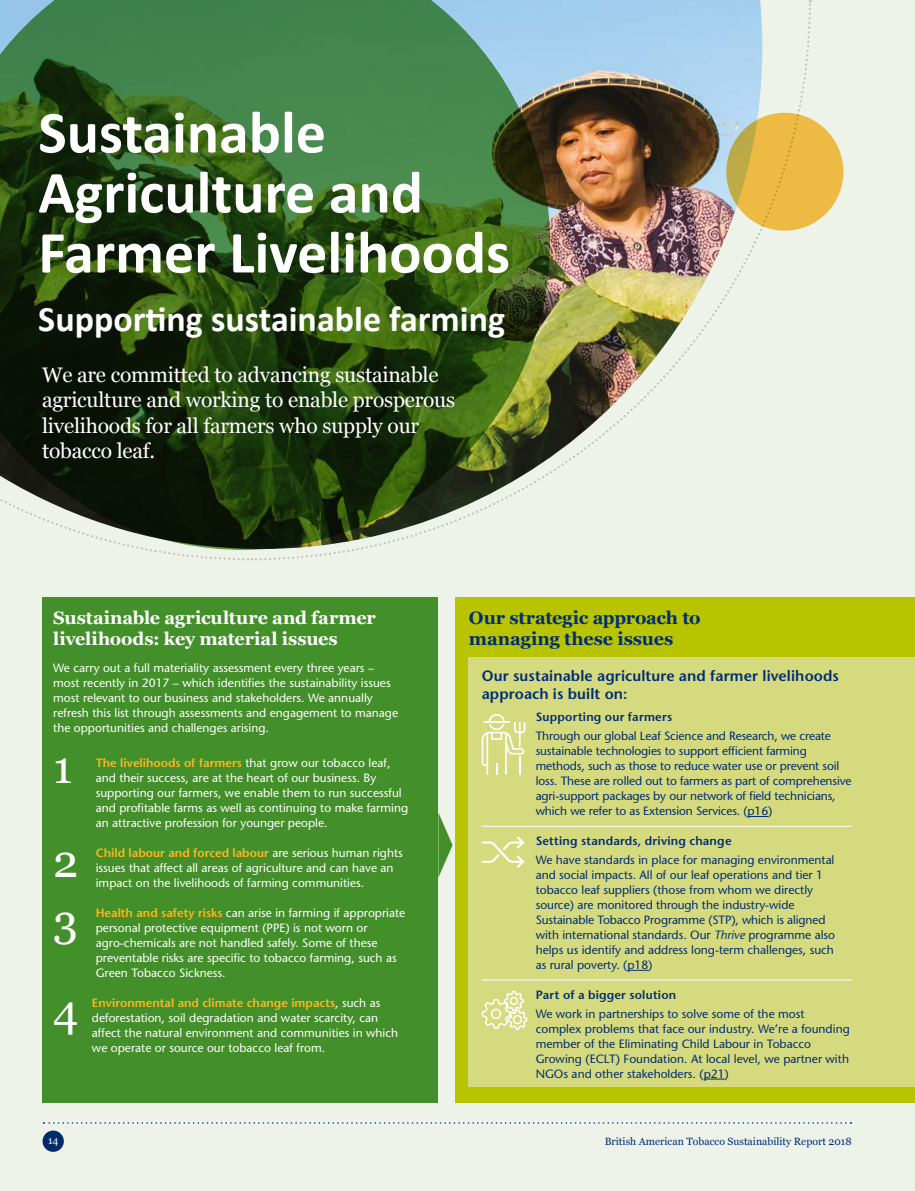
<style>
.page{position:relative;width:915px;height:1191px;background:#fff}
.page>*{position:absolute;margin:0;border:0;box-sizing:border-box;transform-origin:0 0}
.t1{font:700 60px/60px "Calibri";color:#fff}
.t2{font:45px "Georgia";color:#fff}
.t3{font:700 36px "Calibri";color:#fff}
.t4{font:21px/25.5px "Georgia";letter-spacing:-.01em;color:#fff}
.t5{font:700 18px/21px "Georgia";letter-spacing:-.01em;color:#fff}
.t6{font:700 18px/21px "Georgia";letter-spacing:-.01em;color:#002d74}
.t7{font:600 15px/18px "Stone Sans Std";letter-spacing:.01em;color:#002d74}
.t8{font:500 12px/15px "Stone Sans Std";color:#fff}
.t9{font:500 12px/15px "Stone Sans Std";color:#002d74}
.t10{font:10.5px "Georgia";color:#002d74}
.t11{font:10.5px "Georgia";color:#fff}
.s1{font-weight:600;color:#ffb71e}
.s2{font-weight:600}
.s3{font-style:italic}
</style>
<div class="page">
<div style="left:0;top:0;width:914px;height:1191px;background:#edf3e9"></div>
<div style="left:455px;top:597px;width:459px;height:506px;background:#b9c400"></div>
<img style="left:550px;top:0;width:212px;height:474px">
<svg style="left:0;top:0;width:550px;height:550px;background:#37592d"></svg>
<svg style="left:726px;top:113px;width:117px;height:118px;background:#e6b845"></svg>
<div style="left:43px;top:597px;width:395px;height:506px;background:#438f29"></div>
<svg style="left:438px;top:812px;width:14px;height:65px"></svg>
<div style="left:468px;top:657px;width:446px;height:430px;background:#d6da7e"></div>
<hr style="left:481px;top:826px;width:370px;height:1px;background:#fff">
<svg style="left:747px;top:816px;width:20px;height:1px"></svg>
<hr style="left:481px;top:979px;width:370px;height:1px;background:#fff">
<svg style="left:627px;top:970px;width:21px;height:1px"></svg>
<svg style="left:703px;top:1078px;width:21px;height:1px"></svg>
<svg style="left:481px;top:714px;width:44px;height:60px"></svg>
<svg style="left:481px;top:836px;width:43px;height:31px"></svg>
<svg style="left:481px;top:990px;width:47px;height:40px"></svg>
<div style="left:43px;top:1130px;width:21px;height:21px;background:#002a69;border-radius:50%"></div>
<svg style="left:43px;top:1122px;width:808px;height:1px"></svg>
<p class="t1" style="left:38px;top:100px;width:473px">Sustainable<br>Agriculture and<br>Farmer Livelihoods</p>
<p class="t3" style="left:38px;top:294px;width:468px">Supporting sustainable farming</p>
<p class="t4" style="left:42px;top:361px;width:414px">We are committed to advancing sustainable agriculture and working to enable prosperous livelihoods for all farmers who supply our tobacco leaf.</p>
<p class="t5" style="left:53px;top:606px;width:324px">Sustainable agriculture and farmer livelihoods: key material issues</p>
<p class="t8" style="left:53px;top:660px;width:346px">We carry out a full materiality assessment every three years – most recently in 2017 – which identifies the sustainability issues most relevant to our business and stakeholders. We annually refresh this list through assessments and engagement to manage the opportunities and challenges arising.</p>
<p class="t2" style="left:53px;top:735px;width:21px">1</p>
<p class="t8" style="left:96px;top:755px;width:314px"><span class="s1">The livelihoods of farmers</span> that grow our tobacco leaf, and their success, are at the heart of our business. By supporting our farmers, we enable them to run successful and profitable farms as well as continuing to make farming an attractive profession for younger people.</p>
<p class="t2" style="left:53px;top:828px;width:27px">2</p>
<p class="t8" style="left:96px;top:845px;width:308px"><span class="s1">Child labour and forced labour</span> are serious human rights issues that affect all areas of agriculture and can have an impact on the livelihoods of farming communities.</p>
<p class="t2" style="left:53px;top:888px;width:26px">3</p>
<p class="t8" style="left:96px;top:905px;width:311px"><span class="s1">Health and safety risks</span> can arise in farming if appropriate personal protective equipment (PPE) is not worn or agro-chemicals are not handled safely. Some of these preventable risks are specific to tobacco farming, such as Green Tobacco Sickness.</p>
<p class="t2" style="left:53px;top:978px;width:27px">4</p>
<p class="t8" style="left:92px;top:995px;width:308px"><span class="s1">Environmental and climate change impacts</span>, such as deforestation, soil degradation and water scarcity, can affect the natural environment and communities in which we operate or source our tobacco leaf from.</p>
<p class="t6" style="left:468px;top:606px;width:233px">Our strategic approach to managing these issues</p>
<p class="t7" style="left:481px;top:666px;width:358px">Our sustainable agriculture and farmer livelihoods approach is built on:</p>
<p class="t9" style="left:535px;top:708px;width:297px;line-height:18.8px"><span class="s2">Supporting our farmers<br></span>Through our global Leaf Science and Research, we create</p>
<p class="t9" style="left:535px;top:743px;width:317px">sustainable technologies to support efficient farming methods, such as those to reduce water use or prevent soil loss. These are rolled out to farmers as part of comprehensive agri-support packages by our network of field technicians, which we refer to as Extension Services. (p16)</p>
<p class="t9" style="left:535px;top:831px;width:300px;line-height:18.8px"><span class="s2">Setting standards, driving change<br></span>We have standards in place for managing environmental</p>
<p class="t9" style="left:535px;top:867px;width:301px">and social impacts. All of our leaf operations and tier 1 tobacco leaf suppliers (those from whom we directly source) are monitored through the industry-wide Sustainable Tobacco Programme (STP), which is aligned with international standards. Our <span class="s3">Thrive</span> programme also helps us identify and address long-term challenges, such as rural poverty. (p18)</p>
<p class="t9" style="left:535px;top:985px;width:270px;line-height:18.8px"><span class="s2">Part of a bigger solution<br></span>We work in partnerships to solve some of the most</p>
<p class="t9" style="left:535px;top:1021px;width:315px">complex problems that face our industry. We’re a founding member of the Eliminating Child Labour in Tobacco Growing (ECLT) Foundation. At local level, we partner with NGOs and other stakeholders. (p21)</p>
<p class="t11" style="left:48px;top:1133px;width:12px">14</p>
<p class="t10" style="left:604px;top:1133px;width:248px">British American Tobacco Sustainability Report 2018</p>
</div>
